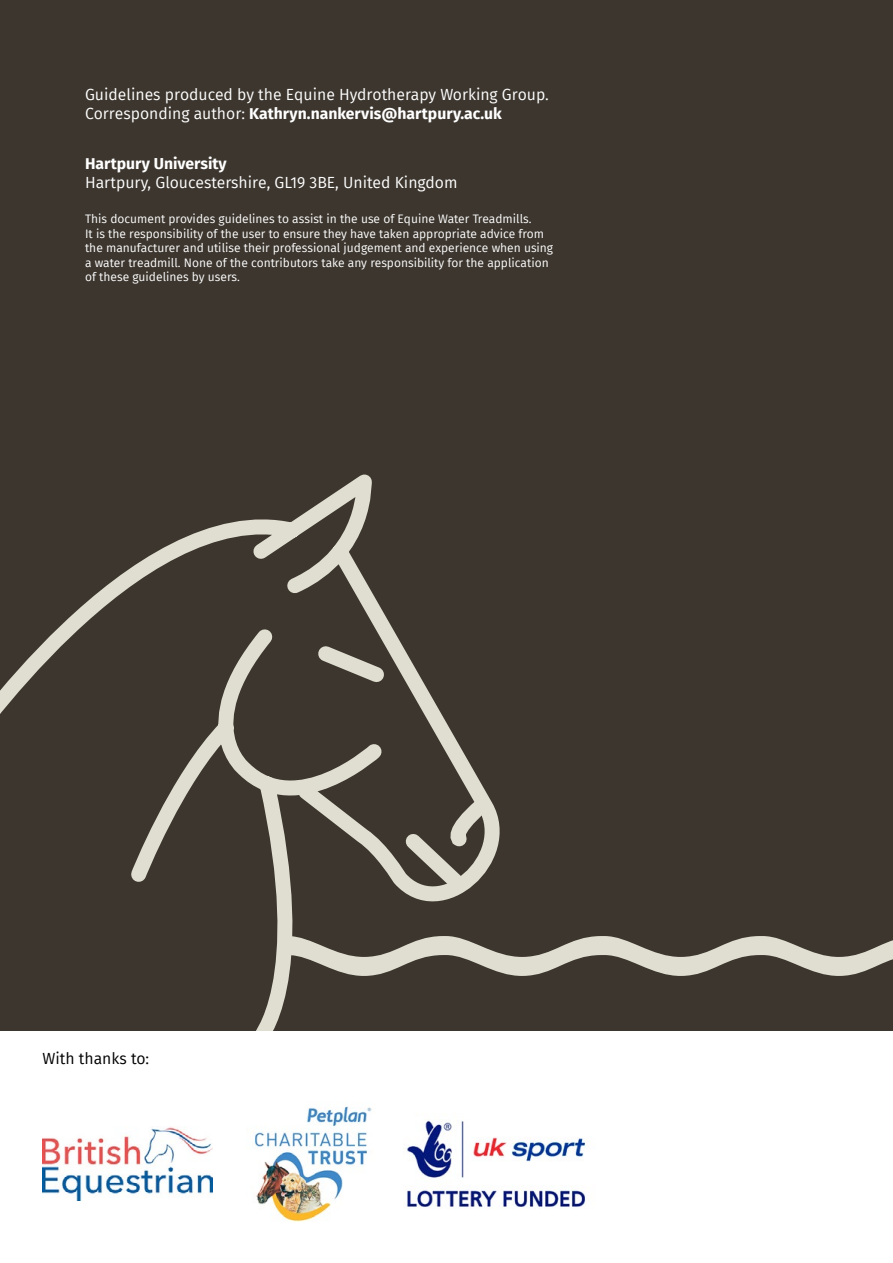
<style>
.page{position:relative;width:893px;height:1263px;background:#fff}
.page>*{position:absolute;margin:0;border:0;box-sizing:border-box;transform-origin:0 0}
.t1{font:15.75px/18.9px "Fira Sans";color:#fff}
.t2{font:700 15.75px "Fira Sans";color:#fff}
.t3{font:15.75px "Fira Sans";color:#000}
.t4{font:12px/14.4px "Fira Sans";color:#fff}
.s1{font-weight:700}
</style>
<div class="page">
<div style="left:0;top:0;width:893px;height:1031px;background:#3c362e"></div>
<svg style="left:503px;top:936px;width:390px;height:40px"></svg>
<svg style="left:0;top:481px;width:386px;height:233px"></svg>
<svg style="left:124px;top:616px;width:379px;height:415px"></svg>
<img style="left:252px;top:1106px;width:120px;height:116px">
<img style="left:404px;top:1121px;width:182px;height:87px">
<img style="left:43px;top:1127px;width:169px;height:74px">
<h1 class="t1" style="left:85px;top:84px;width:465px">Guidelines produced by the Equine Hydrotherapy Working Group.<br>Corresponding author: <span class="s1">Kathryn.nankervis@hartpury.ac.uk</span></h1>
<h1 class="t2" style="left:85px;top:150px;width:143px">Hartpury University</h1>
<h1 class="t1" style="left:85px;top:173px;width:374px">Hartpury, Gloucestershire, GL19 3BE, United Kingdom</h1>
<p class="t4" style="left:85px;top:212px;width:470px">This document provides guidelines to assist in the use of Equine Water Treadmills.<br>It is the responsibility of the user to ensure they have taken appropriate advice from the manufacturer and utilise their professional judgement and experience when using a water treadmill. None of the contributors take any responsibility for the application of these guidelines by users.</p>
<h1 class="t3" style="left:43px;top:1047px;width:108px">With thanks to:</h1>
</div>
